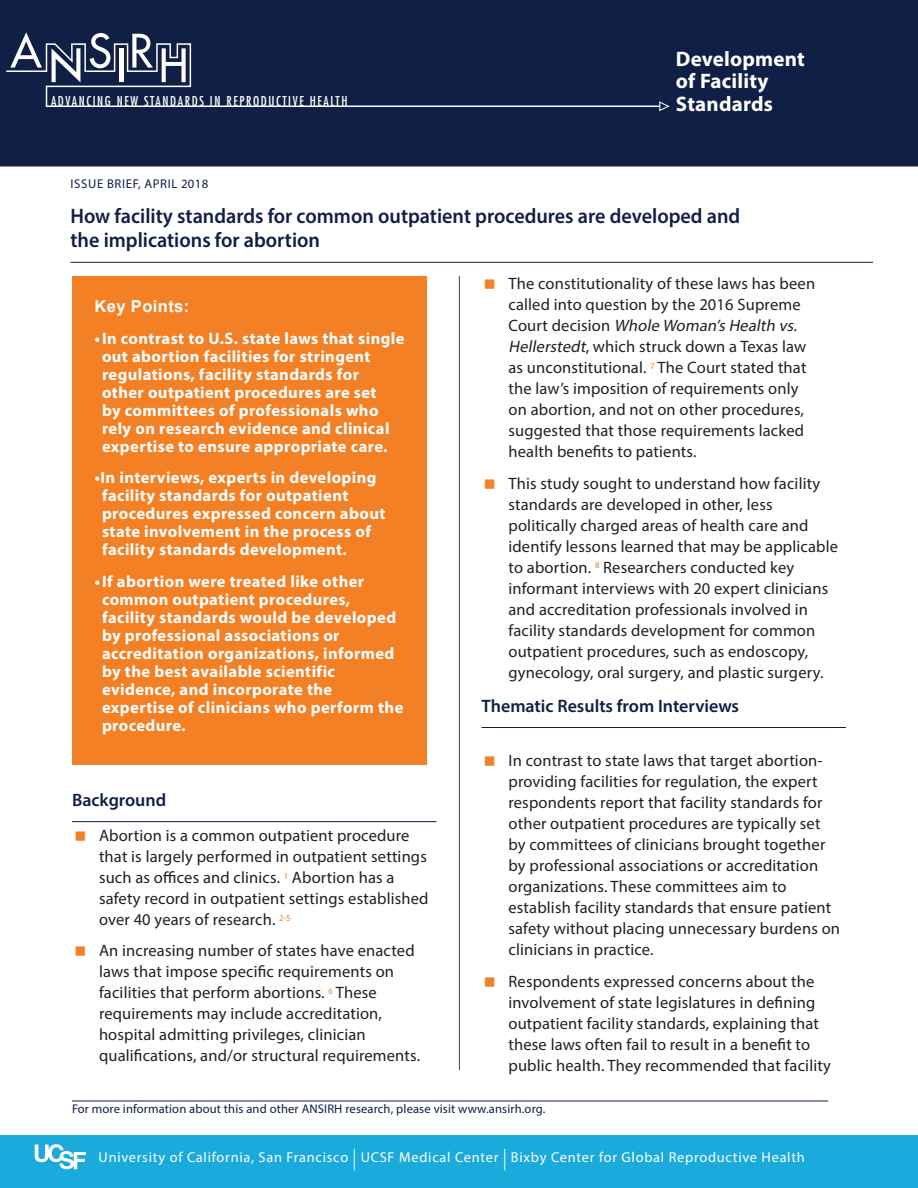
<style>
.page{position:relative;width:918px;height:1188px;background:#fff}
.page>*{position:absolute;margin:0;border:0;box-sizing:border-box;transform-origin:0 0}
.head{font:600 21px/24px "Myriad Pro";color:#101f46;scale:.96 1}
.t1{font:700 21px/22.5px "Myriad Pro";letter-spacing:.01em;color:#fff}
.head-2{font:600 18px "Myriad Pro";color:#101f46}
.t2{font:16.5px/21px "Myriad Pro";letter-spacing:.01em;color:#231f20}
.callout_bullet{font:700 16.5px/18px "Myriad Pro";letter-spacing:.025em;color:#fff}
.callout_bullet-2{font:700 16.5px "Arial";letter-spacing:.025em;color:#fff}
.t3{font:14.4px "Myriad Pro";letter-spacing:.05em;color:#fff}
.t4{font:condensed 13.2px "Futura";letter-spacing:.125em;color:#fff}
.hammer-blue{font:12.75px "Myriad Pro";letter-spacing:.05em;color:#101f46}
.footnote1{font:12.6px "Myriad Pro";letter-spacing:.01em;color:#101f46}
.s1{font-style:italic}
.s2{font-size:21.6px}
</style>
<div class="page">
<div style="left:0;top:0;width:918px;height:166px;background:#101f46"></div>
<hr style="left:72px;top:821px;width:364px;height:1px;background:#101f46">
<hr style="left:482px;top:727px;width:364px;height:1px;background:#101f46">
<hr style="left:70px;top:262px;width:803px;height:1px;background:#101f46">
<div style="left:0;top:1135px;width:918px;height:53px;background:#1baadc"></div>
<svg style="left:35px;top:1144px;width:51px;height:25px"></svg>
<svg style="left:6px;top:32px;width:664px;height:80px;background:#202e53"></svg>
<hr style="left:72px;top:1101px;width:756px;height:1px;background:#101f46">
<div style="left:72px;top:276px;width:355px;height:488px;background:#f48026"></div>
<hr style="left:459px;top:276px;width:1px;height:794px;background:#404464">
<p class="t4" style="left:51px;top:93px;width:298px">ADVANCING NEW STANDARDS IN REPRODUCTIVE HEALTH</p>
<p class="t1" style="left:676px;top:47px;width:131px">Development of Facility<br>Standards</p>
<p class="hammer-blue" style="left:71px;top:176px;width:139px">ISSUE BRIEF, APRIL 2018</p>
<p class="head" style="left:70px;top:203px;width:699px">How facility standards for common outpatient procedures are developed and the implications for abortion</p>
<p class="callout_bullet-2" style="left:94px;top:295px;width:96px">Key Points:</p>
<p class="callout_bullet" style="left:102px;top:328px;width:304px;text-indent:-8px">•In contrast to U.S. state laws that single out abortion facilities for stringent regulations, facility standards for other outpatient procedures are set<br>by committees of professionals who rely on research evidence and clinical expertise to ensure appropriate care.</p>
<p class="callout_bullet" style="left:102px;top:468px;width:285px;text-indent:-8px">•In interviews, experts in developing facility standards for outpatient procedures expressed concern about state involvement in the process of facility standards development.</p>
<p class="callout_bullet" style="left:102px;top:571px;width:303px;text-indent:-8px">•If abortion were treated like other common outpatient procedures, facility standards would be developed by professional associations or accreditation organizations, informed by the best available scientific evidence, and incorporate the expertise of clinicians who perform the procedure.</p>
<p class="head-2" style="left:72px;top:789px;width:96px">Background</p>
<p class="t2" style="left:99px;top:824px;width:331px">Abortion is a common outpatient procedure that is largely performed in outpatient settings such as offices and clinics. <sup>1</sup> Abortion has a safety record in outpatient settings established over 40 years of research. <sup>2-5</sup></p>
<p class="t2" style="left:99px;top:940px;width:323px">An increasing number of states have enacted laws that impose specific requirements on facilities that perform abortions. <sup>6</sup> These requirements may include accreditation, hospital admitting privileges, clinician qualifications, and/or structural requirements.</p>
<p class="t2" style="left:508px;top:273px;width:308px">The constitutionality of these laws has been called into question by the 2016 Supreme Co u rt d e c i s i o n <span class="s1">Whole Woman’s Health vs.<br>Hellerstedt</span>, which struck down a Texas law as unconstitutional. <sup>7</sup> The Court stated that the law’s imposition of requirements only on abortion, and not on other procedures, suggested that those requirements lacked health benefits to patients.</p>
<p class="t2" style="left:508px;top:472px;width:331px">This study sought to understand how facility standards are developed in other, less politically charged areas of health care and identify lessons learned that may be applicable to abortion. <sup>8</sup> Researchers conducted key informant interviews with 20 expert clinicians and accreditation professionals involved in facility standards development for common outpatient procedures, such as endoscopy, gynecology, oral surgery, and plastic surgery.</p>
<p class="head-2" style="left:482px;top:695px;width:259px">Thematic Results from Interviews</p>
<p class="t2" style="left:508px;top:750px;width:333px">In contrast to state laws that target abortion&shy;providing facilities for regulation, the expert respondents report that facility standards for other outpatient procedures are typically set by committees of clinicians brought together by professional associations or accreditation organizations. These committees aim to establish facility standards that ensure patient safety without placing unnecessary burdens on clinicians in practice.</p>
<p class="t2" style="left:508px;top:971px;width:324px">Respondents expressed concerns about the involvement of state legislatures in defining outpatient facility standards, explaining that these laws often fail to result in a benefit to public health. They recommended that facility</p>
<p class="footnote1" style="left:72px;top:1101px;width:475px">For more information about this and other ANSIRH research, please visit www.ansirh.org.</p>
<p class="t3" style="left:99px;top:1148px;width:708px">University of California, San Francisco <span class="s2">|</span> UCSF Medical Center <span class="s2">|</span> Bixby Center for Global Reproductive Health</p>
</div>
